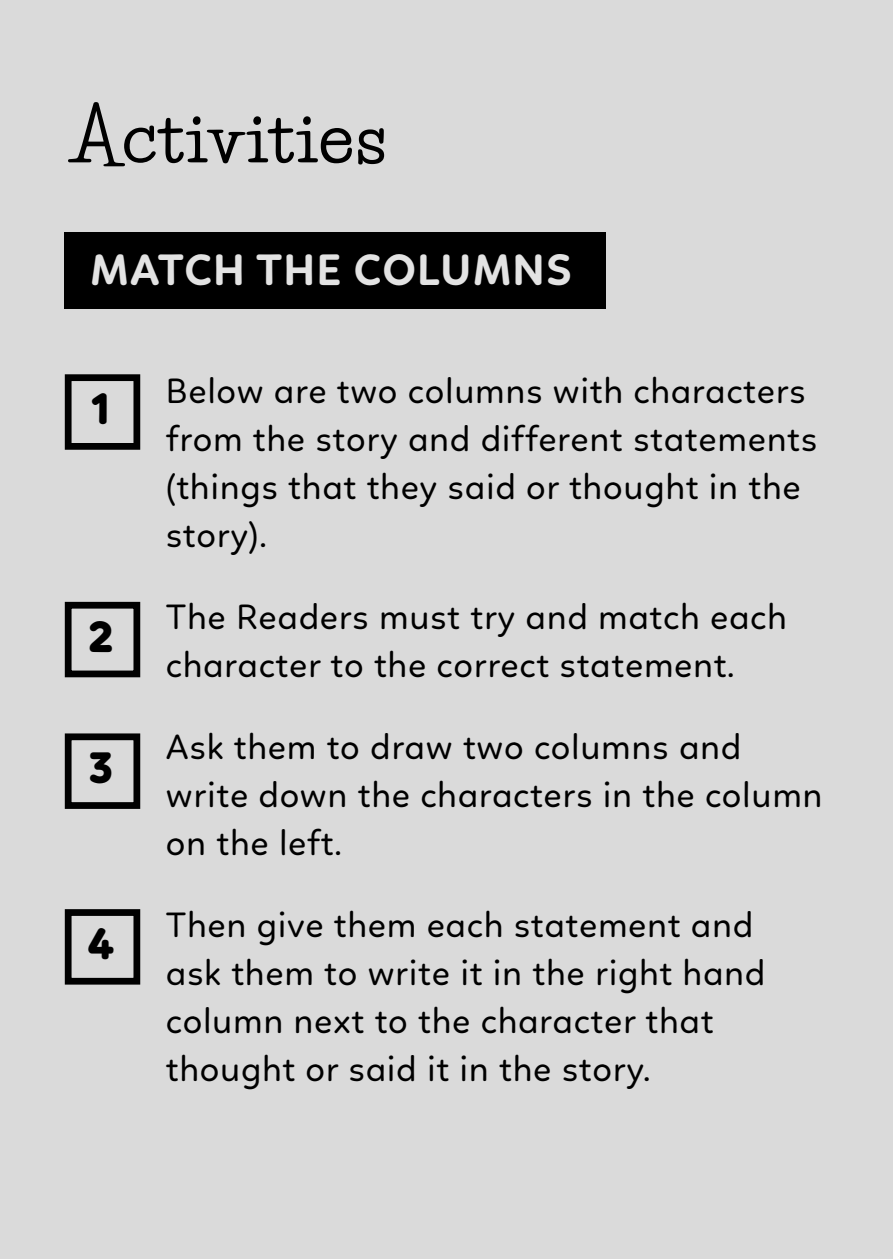
<style>
.page{position:relative;width:893px;height:1259px;background:#dadada}
.page>*{position:absolute;margin:0;border:0;box-sizing:border-box;transform-origin:0 0}
.t1{font:700 45px "Linotte";letter-spacing:.025em;color:#e3e3e3}
.t2{font:800 45px "Linotte";color:#000}
.t3{font:36px/48px "Linotte";letter-spacing:.02em;color:#000}
</style>
<div class="page">
<svg style="left:68px;top:102px;width:316px;height:64px"></svg>
<div style="left:65px;top:374px;width:75px;height:76px;border:7px solid #000"></div>
<div style="left:65px;top:602px;width:75px;height:75px;border:7px solid #000"></div>
<div style="left:65px;top:733px;width:75px;height:76px;border:7px solid #000"></div>
<div style="left:65px;top:909px;width:75px;height:75px;border:7px solid #000"></div>
<div style="left:64px;top:232px;width:542px;height:76px;background:#000"></div>
<p class="t1" style="left:90px;top:243px;width:483px">MATCH THE COLUM NS</p>
<p class="t2" style="left:91px;top:382px;width:21px">1</p>
<p class="t2" style="left:88px;top:609px;width:26px">2</p>
<p class="t2" style="left:89px;top:741px;width:26px">3</p>
<p class="t2" style="left:88px;top:917px;width:28px">4</p>
<p class="t3" style="left:166px;top:366px;width:653px">Below are two columns with characters from the story and different statements (things that they said or thought in the story).</p>
<p class="t3" style="left:166px;top:592px;width:622px">The Readers must try and match each character to the correct statement.</p>
<p class="t3" style="left:166px;top:722px;width:658px">Ask them to draw two columns and write down the characters in the column on the left.</p>
<p class="t3" style="left:166px;top:900px;width:601px">Then give them each statement and ask them to write it in the right hand column next to the character that thought or said it in the story.</p>
</div>
